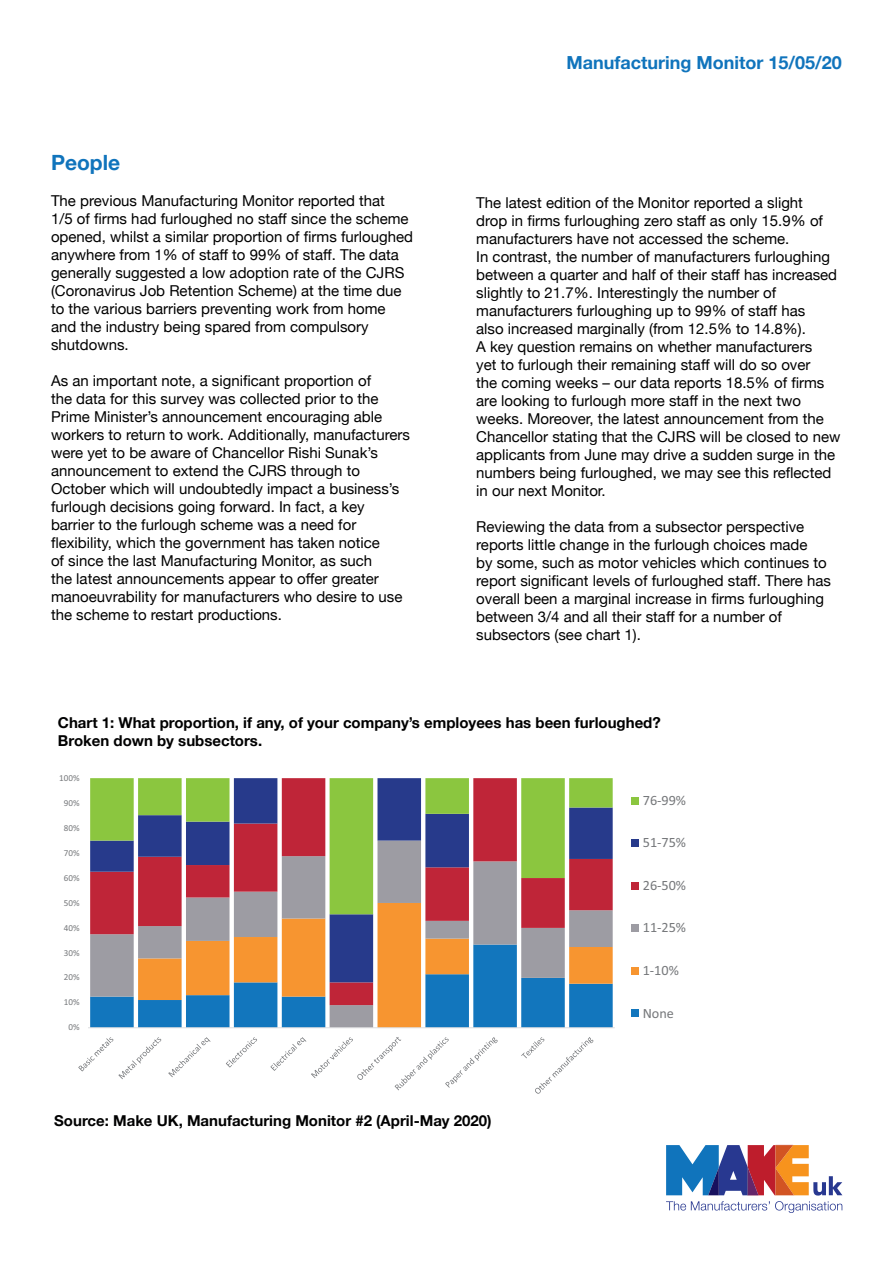
<style>
.page{position:relative;width:893px;height:1263px;background:#fff}
.page>*{position:absolute;margin:0;border:0;box-sizing:border-box;transform-origin:0 0}
.t1{font:700 21px "Helvetica Neue";color:#1074bc}
.t2{font:700 18px "Helvetica Neue";color:#1074bc}
.t3{font:15px/18px "Helvetica Neue";color:#000001}
.t4{font:700 15px/18px "Helvetica Neue";color:#000001}
.t5{font:14.25px "Calibri";color:#76787b}
.t6{font:9.15px "Calibri";color:#76787b}
</style>
<div class="page">
<svg style="left:90px;top:1005px;width:523px;height:22px;background:#4487b4"></svg>
<svg style="left:90px;top:982px;width:523px;height:23px;background:#778592"></svg>
<svg style="left:90px;top:914px;width:523px;height:68px;background:#b78f77"></svg>
<svg style="left:90px;top:778px;width:523px;height:136px;background:#937869"></svg>
<hr style="left:88px;top:1027px;width:527px;height:1px;background:#dcdddf">
<svg style="left:78px;top:1037px;width:83px;height:42px"></svg>
<svg style="left:168px;top:1037px;width:42px;height:40px"></svg>
<svg style="left:226px;top:1037px;width:31px;height:30px"></svg>
<svg style="left:270px;top:1037px;width:228px;height:53px"></svg>
<svg style="left:521px;top:1037px;width:72px;height:57px"></svg>
<div style="left:631px;top:797px;width:8px;height:7px;background:#8bc63f"></div>
<div style="left:631px;top:839px;width:8px;height:8px;background:#273a8b"></div>
<div style="left:631px;top:882px;width:8px;height:7px;background:#bf2538"></div>
<div style="left:631px;top:924px;width:8px;height:8px;background:#9d9ca3"></div>
<div style="left:631px;top:967px;width:8px;height:8px;background:#f79530"></div>
<div style="left:631px;top:1009px;width:8px;height:8px;background:#1276bd"></div>
<svg style="left:666px;top:1201px;width:176px;height:12px"></svg>
<svg style="left:666px;top:1145px;width:176px;height:50px"></svg>
<h1 class="t1" style="left:51px;top:146px;width:71px">People</h1>
<p class="t3" style="left:51px;top:193px;width:363px">The previous Manufacturing Monitor reported that<br>1/5 of firms had furloughed no staff since the scheme opened, whilst a similar proportion of firms furloughed anywhere from 1% of staff to 99% of staff. The data generally suggested a low adoption rate of the CJRS (Coronavirus Job Retention Scheme) at the time due to the various barriers preventing work from home and the industry being spared from compulsory shutdowns.</p>
<p class="t3" style="left:51px;top:373px;width:360px">As an important note, a significant proportion of<br>the data for this survey was collected prior to the Prime Minister’s announcement encouraging able workers to return to work. Additionally, manufacturers were yet to be aware of Chancellor Rishi Sunak’s announcement to extend the CJRS through to October which will undoubtedly impact a business’s furlough decisions going forward. In fact, a key barrier to the furlough scheme was a need for flexibility, which the government has taken notice<br>of since the last Manufacturing Monitor, as such<br>the latest announcements appear to offer greater manoeuvrability for manufacturers who desire to use the scheme to restart productions.</p>
<p class="t2" style="left:567px;top:48px;width:277px">Manufacturing Monitor 15/05/20</p>
<p class="t3" style="left:476px;top:194px;width:366px">The latest edition of the Monitor reported a slight<br>drop in firms furloughing zero staff as only 15.9% of manufacturers have not accessed the scheme.<br>In contrast, the number of manufacturers furloughing between a quarter and half of their staff has increased slightly to 21.7%. Interestingly the number of manufacturers furloughing up to 99% of staff has<br>also increased marginally (from 12.5% to 14.8%).<br>A key question remains on whether manufacturers<br>yet to furlough their remaining staff will do so over<br>the coming weeks – our data reports 18.5% of firms are looking to furlough more staff in the next two weeks. Moreover, the latest announcement from the Chancellor stating that the CJRS will be closed to new applicants from June may drive a sudden surge in the numbers being furloughed, we may see this reflected in our next Monitor.</p>
<p class="t3" style="left:476px;top:518px;width:356px">Reviewing the data from a subsector perspective reports little change in the furlough choices made<br>by some, such as motor vehicles which continues to report significant levels of furloughed staff. There has overall been a marginal increase in firms furloughing between 3/4 and all their staff for a number of subsectors (see chart 1).</p>
<p class="t4" style="left:58px;top:714px;width:604px">Chart 1: What proportion, if any, of your company’s employees has been furloughed?<br>Broken down by subsectors.</p>
<p class="t6" style="left:59px;top:772px;width:22px">100%</p>
<p class="t6" style="left:64px;top:797px;width:17px">90%</p>
<p class="t6" style="left:64px;top:822px;width:17px">80%</p>
<p class="t6" style="left:64px;top:847px;width:17px">70%</p>
<p class="t6" style="left:64px;top:872px;width:17px">60%</p>
<p class="t6" style="left:64px;top:897px;width:17px">50%</p>
<p class="t6" style="left:64px;top:922px;width:17px">40%</p>
<p class="t6" style="left:64px;top:947px;width:17px">30%</p>
<p class="t6" style="left:64px;top:972px;width:17px">20%</p>
<p class="t6" style="left:64px;top:996px;width:17px">10%</p>
<p class="t6" style="left:68px;top:1021px;width:13px">0%</p>
<p class="t4" style="left:54px;top:1112px;width:439px">Source: Make UK, Manufacturing Monitor #2 (April-May 2020)</p>
<p class="t5" style="left:643px;top:791px;width:45px">76-99%</p>
<p class="t5" style="left:643px;top:833px;width:45px">51-75%</p>
<p class="t5" style="left:643px;top:876px;width:45px">26-50%</p>
<p class="t5" style="left:643px;top:919px;width:45px">11-25%</p>
<p class="t5" style="left:643px;top:961px;width:38px">1-10%</p>
<p class="t5" style="left:643px;top:1004px;width:33px">None</p>
</div>
